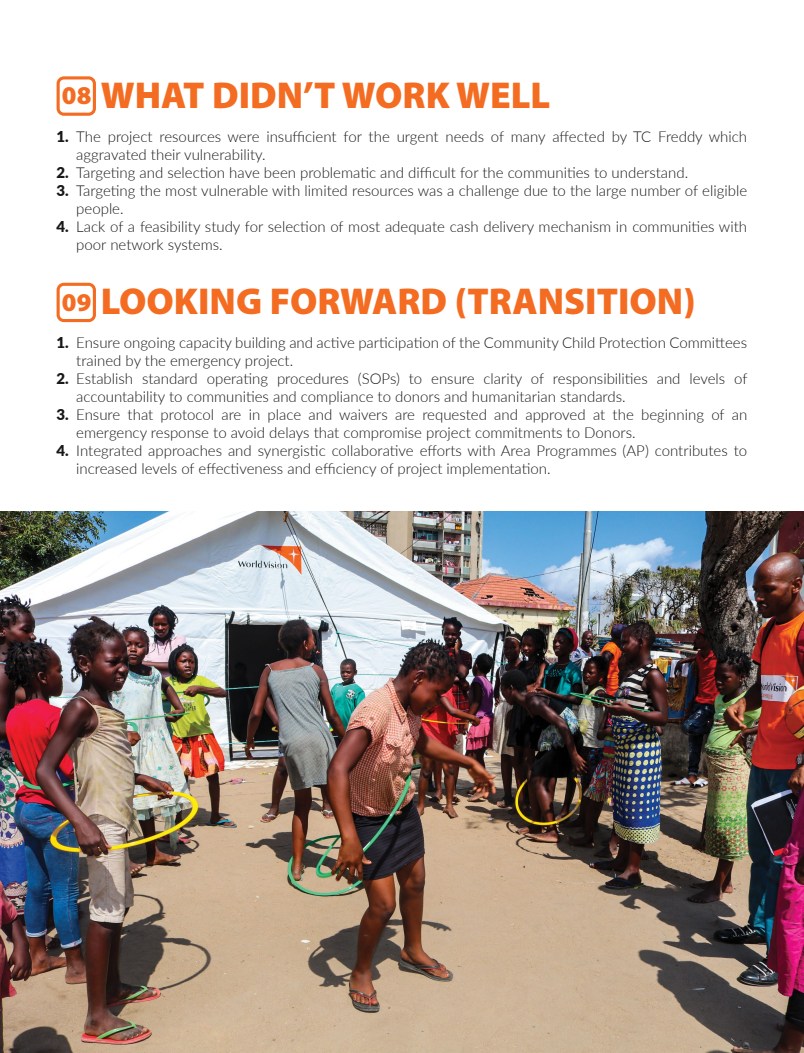
<style>
.page{position:relative;width:804px;height:1053px;background:#fff}
.page>*{position:absolute;margin:0;border:0;box-sizing:border-box;transform-origin:0 0}
.t1{font:900 37.5px "Myriad Pro";color:#f36c21}
.t2{font:300 15px/18px "Lato";color:#181818}
.t3{font:900 15px/18px "Lato";color:#181818}
.s1{font-size:25.62px}
</style>
<div class="page">
<svg style="left:57px;top:76px;width:39px;height:40px"></svg>
<svg style="left:57px;top:283px;width:39px;height:39px"></svg>
<img style="left:0;top:511px;width:803px;height:541px">
<h1 class="t1" style="left:62px;top:70px;width:490px"><span class="s1">08</span> WHAT DIDN’T WORK WELL</h1>
<p class="t3" style="left:57px;top:127px;width:14px">1.</p>
<p class="t3" style="left:57px;top:163px;width:14px">2.<br>3.</p>
<p class="t3" style="left:57px;top:217px;width:14px">4.</p>
<p class="t2" style="left:76px;top:127px;width:672px">The project resources were insufficient for the urgent needs of many affected by TC Freddy which aggravated their vulnerability.<br>Targeting and selection have been problematic and difficult for the communities to understand.<br>Targeting the most vulnerable with limited resources was a challenge due to the large number of eligible people.<br>Lack of a feasibility study for selection of most adequate cash delivery mechanism in communities with poor network systems.</p>
<h1 class="t1" style="left:62px;top:276px;width:635px"><span class="s1">09</span> LOOKING FORWARD (TRANSITION)</h1>
<p class="t3" style="left:57px;top:333px;width:14px">1.</p>
<p class="t3" style="left:57px;top:369px;width:14px">2.</p>
<p class="t3" style="left:57px;top:405px;width:14px">3.</p>
<p class="t3" style="left:57px;top:441px;width:14px">4.</p>
<p class="t2" style="left:76px;top:333px;width:672px">Ensure ongoing capacity building and active participation of the Community Child Protection Committees trained by the emergency project.<br>Establish standard operating procedures (SOPs) to ensure clarity of responsibilities and levels of accountability to communities and compliance to donors and humanitarian standards.<br>Ensure that protocol are in place and waivers are requested and approved at the beginning of an emergency response to avoid delays that compromise project commitments to Donors.<br>Integrated approaches and synergistic collaborative efforts with Area Programmes (AP) contributes to increased levels of effectiveness and efficiency of project implementation.</p>
</div>
